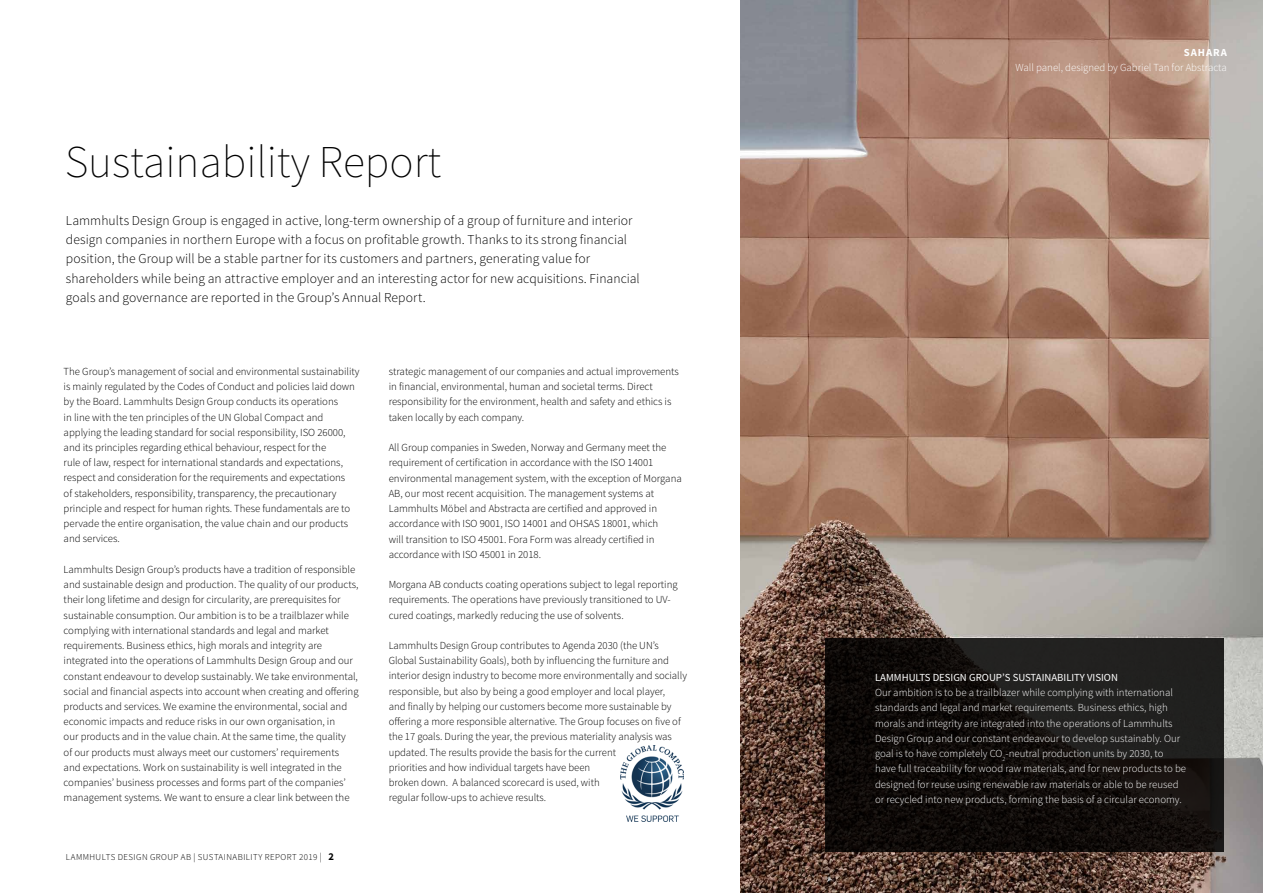
<style>
.page{position:relative;width:1263px;height:893px;background:#fff}
.page>*{position:absolute;margin:0;border:0;box-sizing:border-box;transform-origin:0 0}
.t1{font:200 45.45px "Source Sans Pro";color:#000}
.t2{font:300 13.65px/19.2px "Source Sans Pro";letter-spacing:.005em;color:#000}
.t3{font:300 10.8px/15.3px "Source Sans Pro";color:#000}
.t4{font:300 10.8px/15.3px "Source Sans Pro";color:#fff}
.t5{font:10.8px "Source Sans Pro";color:#fff}
.t6{font:700 10.8px "Source Sans Pro";letter-spacing:.09em;color:#fff}
.t7{font:300 9px "Source Sans Pro";letter-spacing:.05em;color:#000}
.s1{font-size:9.75px}
.s2{font-weight:700;font-size:10.5px}
</style>
<div class="page">
<img style="left:740px;top:0;width:523px;height:893px">
<img style="left:620px;top:745px;width:63px;height:76px">
<svg style="left:825px;top:638px;width:398px;height:213px;background:#141110"></svg>
<h1 class="t1" style="left:65px;top:135px;width:378px">Sustainability Report</h1>
<p class="t2" style="left:66px;top:211px;width:575px">Lammhults Design Group is engaged in active, long-term ownership of a group of furniture and interior design companies in northern Europe with a focus on profitable growth. Thanks to its strong financial position, the Group will be a stable partner for its customers and partners, generating value for shareholders while being an attractive employer and an interesting actor for new acquisitions. Financial goals and governance are reported in the Group’s Annual Report.</p>
<p class="t3" style="left:64px;top:364px;width:297px">The Group’s management of social and environmental sustainability is mainly regulated by the Codes of Conduct and policies laid down by the Board. Lammhults Design Group conducts its operations<br>in line with the ten principles of the UN Global Compact and applying the leading standard for social responsibility, ISO 26000, and its principles regarding ethical behaviour, respect for the<br>rule of law, respect for international standards and expectations, respect and consideration for the requirements and expectations<br>of stakeholders, responsibility, transparency, the precautionary principle and respect for human rights. These fundamentals are to pervade the entire organisation, the value chain and our products and services.</p>
<p class="t3" style="left:64px;top:562px;width:296px">Lammhults Design Group’s products have a tradition of responsible and sustainable design and production. The quality of our products, their long lifetime and design for circularity, are prerequisites for sustainable consumption. Our ambition is to be a trailblazer while complying with international standards and legal and market requirements. Business ethics, high morals and integrity are integrated into the operations of Lammhults Design Group and our constant endeavour to develop sustainably. We take environmental, social and financial aspects into account when creating and offering products and services. We examine the environmental, social and economic impacts and reduce risks in our own organisation, in<br>our products and in the value chain. At the same time, the quality<br>of our products must always meet our customers’ requirements and expectations. Work on sustainability is well integrated in the companies’ business processes and forms part of the companies’ management systems. We want to ensure a clear link between the</p>
<p class="t7" style="left:66px;top:851px;width:270px">LAMMHULTS DESIGN GROUP AB | SUSTAINABILITY REPORT 2019 <span class="s1">|</span> <span class="s2">2</span></p>
<p class="t3" style="left:389px;top:364px;width:292px">strategic management of our companies and actual improvements in financial, environmental, human and societal terms. Direct responsibility for the environment, health and safety and ethics is taken locally by each company.</p>
<p class="t3" style="left:389px;top:440px;width:295px">All Group companies in Sweden, Norway and Germany meet the requirement of certification in accordance with the ISO 14001 environmental management system, with the exception of Morgana AB, our most recent acquisition. The management systems at Lammhults Möbel and Abstracta are certified and approved in accordance with ISO 9001, ISO 14001 and OHSAS 18001, which<br>will transition to ISO 45001. Fora Form was already certified in accordance with ISO 45001 in 2018.</p>
<p class="t3" style="left:389px;top:577px;width:291px">Morgana AB conducts coating operations subject to legal reporting requirements. The operations have previously transitioned to UV&shy;cured coatings, markedly reducing the use of solvents.</p>
<p class="t3" style="left:389px;top:638px;width:300px">Lammhults Design Group contributes to Agenda 2030 (the UN’s Global Sustainability Goals), both by influencing the furniture and interior design industry to become more environmentally and socially responsible, but also by being a good employer and local player,<br>and finally by helping our customers become more sustainable by offering a more responsible alternative. The Group focuses on five of the 17 goals. During the year, the previous materiality analysis was updated. The results provide the basis for the current<br>priorities and how individual targets have been<br>broken down. A balanced scorecard is used, with<br>regular follow-ups to achieve results.</p>
<p class="t6" style="left:1184px;top:45px;width:45px">SAHARA</p>
<p class="t4" style="left:1015px;top:60px;width:213px">Wall panel, designed by Gabriel Tan for Abstracta</p>
<p class="t5" style="left:875px;top:671px;width:244px">LAMMHULTS DESIGN GROUP’S SUSTAINABILITY VISION</p>
<p class="t4" style="left:875px;top:685px;width:313px">Our ambition is to be a trailblazer while complying with international standards and legal and market requirements. Business ethics, high morals and integrity are integrated into the operations of Lammhults Design Group and our constant endeavour to develop sustainably. Our goal is to have completely CO<sub>2</sub>-neutral production units by 2030, to have full traceability for wood raw materials, and for new products to be designed for reuse using renewable raw materials or able to be reused or recycled into new products, forming the basis of a circular economy.</p>
</div>
